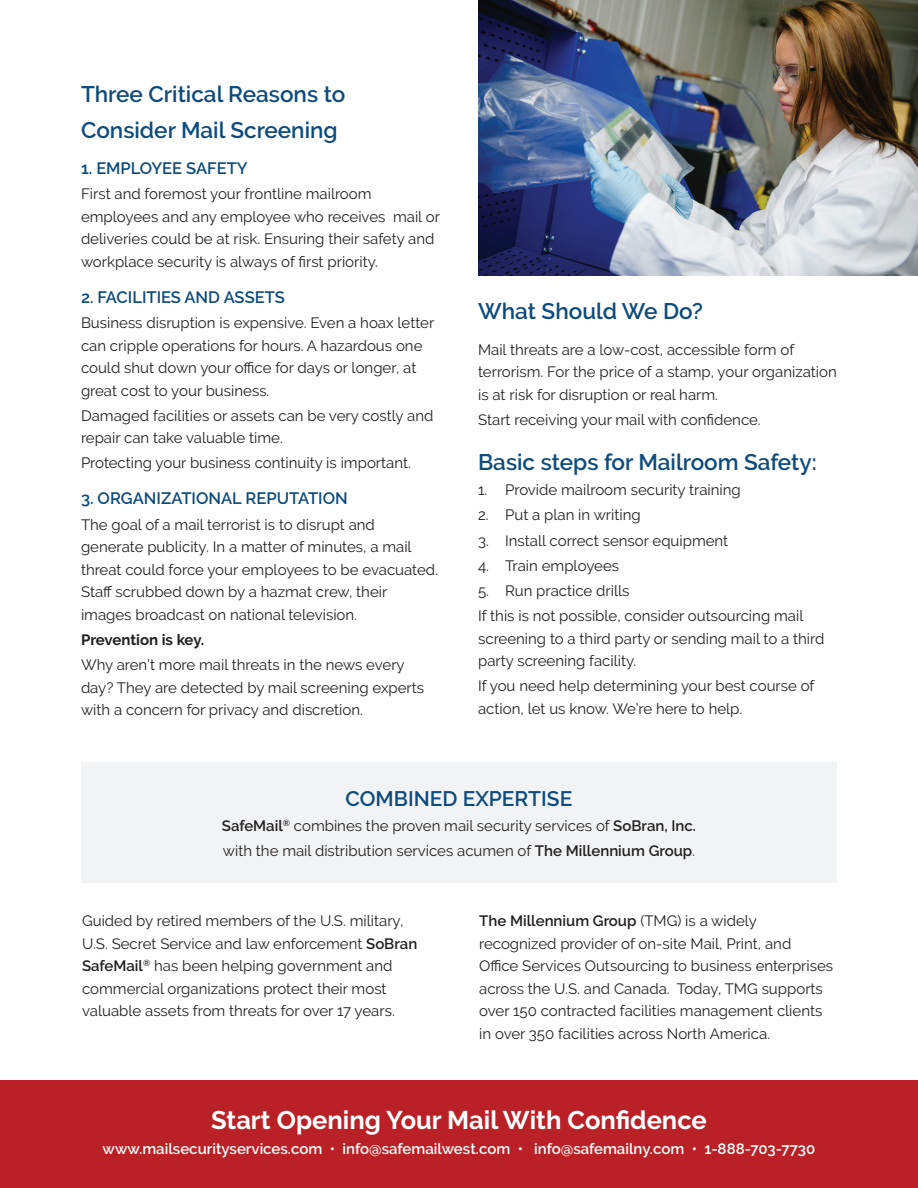
<style>
.page{position:relative;width:918px;height:1188px;background:#fff}
.page>*{position:absolute;margin:0;border:0;box-sizing:border-box;transform-origin:0 0}
.Copy{font:700 25.5px "Raleway";color:#fff}
.Headline{font:600 22.5px/36px "Raleway";color:#0c4b7b}
.Copy-2{font:600 22.5px "Raleway";color:#0c4b7b}
.Intro{font:600 21px "Raleway";color:#0c4b7b}
.Copy-3{font:600 16.5px "Raleway";color:#0c4b7b}
.Copy-4{font:15px/22.5px "Raleway";color:#231f20}
.Copy-5{font:600 15px "Raleway";color:#fff}
.Copy-6{font:700 15px "Raleway";letter-spacing:-.005em;color:#231f20}
.s1{font-weight:600}
</style>
<div class="page">
<div style="left:0;top:1080px;width:918px;height:108px;background:#ba2126"></div>
<div style="left:81px;top:762px;width:756px;height:121px;background:#f2f3f4"></div>
<img style="left:478px;top:0;width:440px;height:275px">
<p class="Headline" style="left:81px;top:76px;width:266px">Three Critical Reasons to<br>Consider Mail Screening</p>
<p class="Copy-3" style="left:81px;top:159px;width:168px">1. EMPLOYEE SAFETY</p>
<p class="Copy-4" style="left:81px;top:183px;width:360px">First and foremost your frontline mailroom employees and any employee who receives mail or deliveries could be at risk. Ensuring their safety and workplace security is always of first priority.</p>
<p class="Copy-3" style="left:81px;top:288px;width:206px">2. FACILITIES AND ASSETS</p>
<p class="Copy-4" style="left:81px;top:311px;width:355px">Business disruption is expensive. Even a hoax letter can cripple operations for hours. A hazardous one could shut down your office for days or longer, at great cost to your business.</p>
<p class="Copy-4" style="left:81px;top:404px;width:354px">Damaged facilities or assets can be very costly and repair can take valuable time.</p>
<p class="Copy-4" style="left:81px;top:452px;width:331px">Protecting your business continuity is important.</p>
<p class="Copy-3" style="left:81px;top:489px;width:268px">3. ORGANIZATIONAL REPUTATION</p>
<p class="Copy-4" style="left:81px;top:513px;width:359px">The goal of a mail terrorist is to disrupt and generate publicity. In a matter of minutes, a mail threat could force your employees to be evacuated.<br>Staff scrubbed down by a hazmat crew, their images broadcast on national television.</p>
<p class="Copy-6" style="left:81px;top:631px;width:125px">Prevention is key.</p>
<p class="Copy-4" style="left:81px;top:653px;width:345px">Why aren’t more mail threats in the news every day? They are detected by mail screening experts with a concern for privacy and discretion.</p>
<p class="Copy-2" style="left:478px;top:298px;width:226px">What Should We Do?</p>
<p class="Copy-4" style="left:478px;top:338px;width:360px">Mail threats are a low-cost, accessible form of terrorism. For the price of a stamp, your organization is at risk for disruption or real harm.</p>
<p class="Copy-4" style="left:478px;top:409px;width:284px">Start receiving your mail with confidence.</p>
<p class="Copy-2" style="left:478px;top:449px;width:340px">Basic steps for Mailroom Safety:</p>
<p class="Copy-4" style="left:478px;top:479px;width:264px">1. Provide mailroom security training</p>
<p class="Copy-4" style="left:478px;top:504px;width:164px">2. Put a plan in writing</p>
<p class="Copy-4" style="left:478px;top:529px;width:252px">3. Install correct sensor equipment</p>
<p class="Copy-4" style="left:478px;top:554px;width:143px">4. Train employees</p>
<p class="Copy-4" style="left:478px;top:580px;width:153px">5. Run practice drills</p>
<p class="Copy-4" style="left:478px;top:605px;width:348px">If this is not possible, consider outsourcing mail screening to a third party or sending mail to a third party screening facility.</p>
<p class="Copy-4" style="left:478px;top:675px;width:338px">If you need help determining your best course of action, let us know. We’re here to help.</p>
<p class="Intro" style="left:346px;top:786px;width:228px">COMBINED EXPERTISE</p>
<p class="Copy-4" style="left:222px;top:814px;width:476px"><span class="s1">SafeMail</span><sup>®</sup> combines the proven mail security services of <span class="s1">SoBran, Inc.</span></p>
<p class="Copy-4" style="left:223px;top:839px;width:474px">with the mail distribution services acumen of <span class="s1">The Millennium Group</span>.</p>
<p class="Copy-4" style="left:82px;top:910px;width:337px">Guided by retired members of the U.S. military, U.S. Secret Service and law enforcement <span class="s1">SoBran SafeMail</span><sup>®</sup> has been helping government and commercial organizations protect their most valuable assets from threats for over 17 years.</p>
<p class="Copy-4" style="left:479px;top:910px;width:356px"><span class="s1">The Millennium Group</span> (TMG) is a widely recognized provider of on-site Mail, Print, and Office Services Outsourcing to business enterprises across the U.S. and Canada. Today, TMG supports over 150 contracted facilities management clients in over 350 facilities across North America.</p>
<p class="Copy" style="left:211px;top:1105px;width:497px">Start Opening Your Mail With Confidence</p>
<p class="Copy-5" style="left:103px;top:1140px;width:714px">www.mailsecurityservices.com • info@safemailwest.com • info@safemailny.com • 1-888-703-7730</p>
</div>
